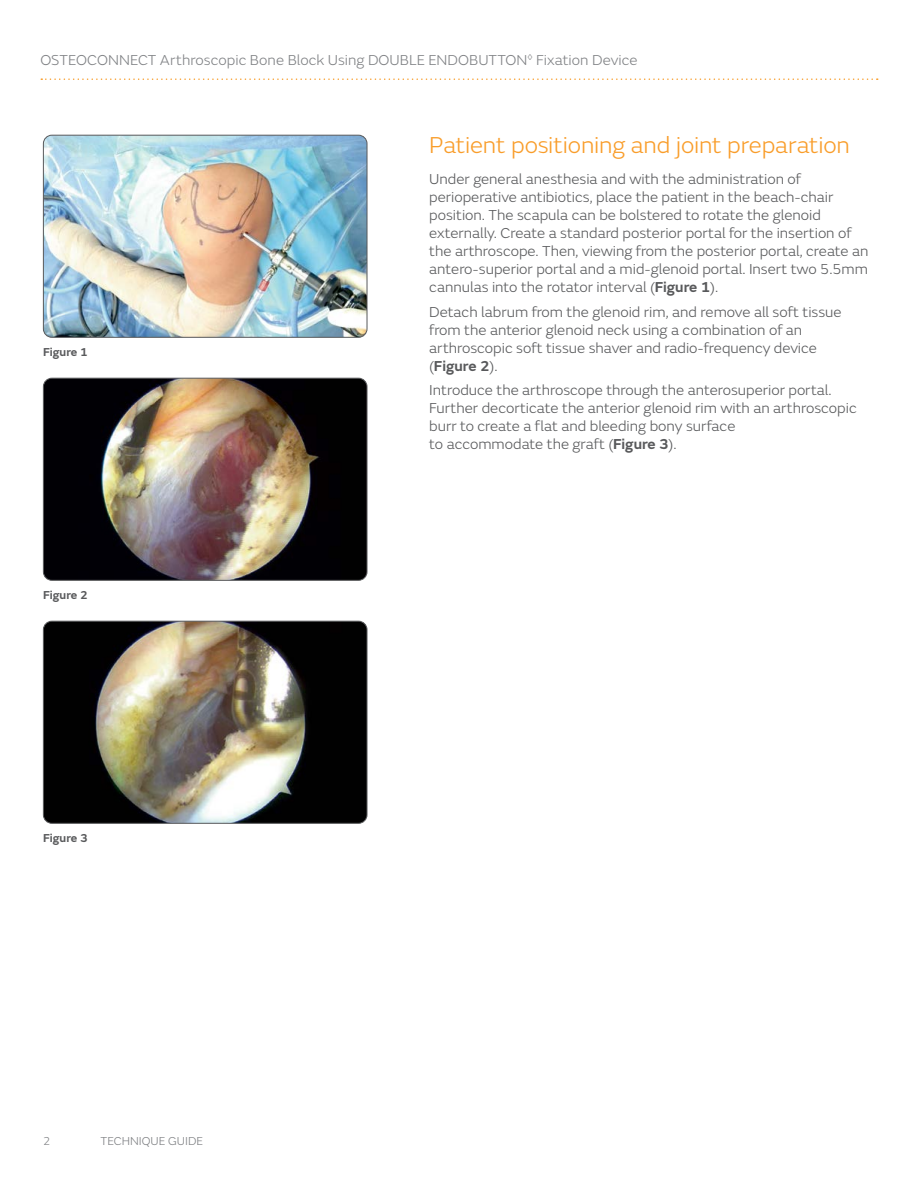
<style>
.page{position:relative;width:918px;height:1188px;background:#fff}
.page>*{position:absolute;margin:0;border:0;box-sizing:border-box;transform-origin:0 0}
.t1{font:300 24px "SN Emeric";letter-spacing:-.005em;color:#f99d2a}
.t2{font:300 15px/18px "SN Emeric";color:#58595b}
.t3{font:300 15px "SN Emeric";letter-spacing:.005em;color:#808285}
.t4{font:600 12px "SN Emeric";color:#58595b}
.t5{font:300 12px "SN Emeric";color:#808285}
.s1{font-weight:600}
</style>
<div class="page">
<svg style="left:41px;top:78px;width:837px;height:2px"></svg>
<img style="left:43px;top:135px;width:324px;height:202px">
<div style="left:43px;top:135px;width:324px;height:203px;border:1px solid #58595b;border-radius:9px"></div>
<img style="left:43px;top:378px;width:324px;height:202px">
<div style="left:43px;top:378px;width:324px;height:202px;border:1px solid #58595b;border-radius:9px"></div>
<img style="left:43px;top:621px;width:324px;height:202px">
<div style="left:43px;top:621px;width:324px;height:203px;border:1px solid #58595b;border-radius:9px"></div>
<p class="t3" style="left:40px;top:51px;width:599px">OSTEOCONNECT Arthroscopic Bone Block Using DOUBLE ENDOBUTTON<sup>◊</sup> Fixation Device</p>
<p class="t4" style="left:43px;top:344px;width:46px">Figure 1</p>
<p class="t4" style="left:43px;top:587px;width:46px">Figure 2</p>
<p class="t4" style="left:43px;top:830px;width:46px">Figure 3</p>
<p class="t5" style="left:43px;top:1134px;width:9px">2</p>
<p class="t5" style="left:101px;top:1134px;width:104px">TECHNIQUE GUIDE</p>
<h1 class="t1" style="left:429px;top:130px;width:422px">Patient positioning and joint preparation</h1>
<p class="t2" style="left:429px;top:170px;width:441px">Under general anesthesia and with the administration of perioperative antibiotics, place the patient in the beach-chair position. The scapula can be bolstered to rotate the glenoid externally. Create a standard posterior portal for the insertion of the arthroscope. Then, viewing from the posterior portal, create an antero-superior portal and a mid-glenoid portal. Insert two 5.5mm cannulas into the rotator interval (<span class="s1">Figure 1</span>).</p>
<p class="t2" style="left:429px;top:302px;width:414px">Detach labrum from the glenoid rim, and remove all soft tissue from the anterior glenoid neck using a combination of an arthroscopic soft tissue shaver and radio-frequency device (<span class="s1">Figure 2</span>).</p>
<p class="t2" style="left:429px;top:381px;width:429px">Introduce the arthroscope through the anterosuperior portal.<br>Further decorticate the anterior glenoid rim with an arthroscopic burr to create a flat and bleeding bony surface<br>to accommodate the graft (<span class="s1">Figure 3</span>).</p>
</div>
